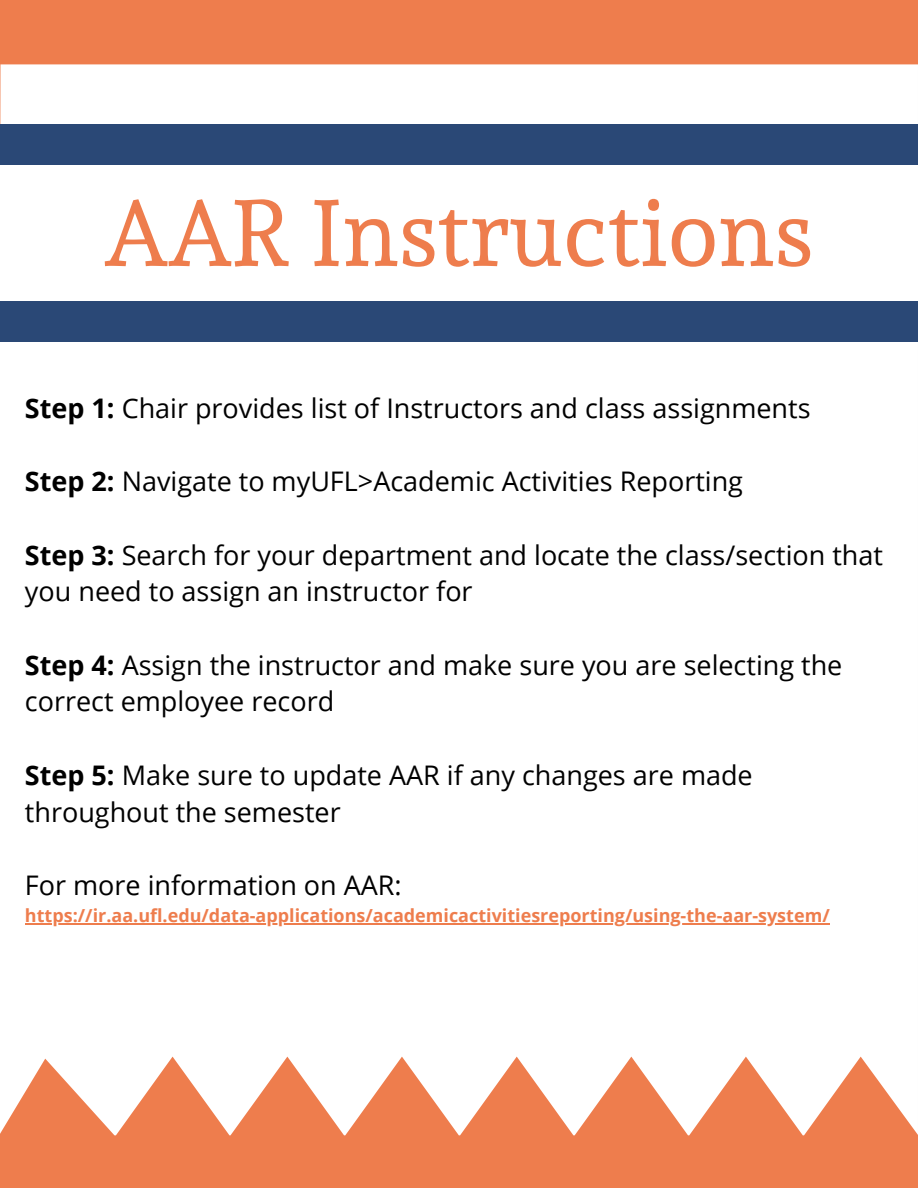
<style>
.page{position:relative;width:918px;height:1188px;background:#ee7d4d}
.page>*{position:absolute;margin:0;border:0;box-sizing:border-box;transform-origin:0 0}
.t1{font:93px "Andada";color:#ee7d4d}
.t2{font:27px/36.8px "Open Sans";color:#000}
.t3{font:700 18px "Open Sans";color:#ee7d4d}
.s1{font-weight:700}
</style>
<div class="page">
<div style="left:0;top:64px;width:918px;height:1071px;background:#fff"></div>
<div style="left:0;top:124px;width:918px;height:218px;background:#2a4876"></div>
<div style="left:0;top:165px;width:918px;height:136px;background:#fff"></div>
<hr style="left:25px;top:923px;width:805px;height:2px;background:#ee7d4d">
<h1 class="t1" style="left:104px;top:178px;width:711px">AAR Instructions</h1>
<p class="t2" style="left:25px;top:389px;width:787px"><span class="s1">Step 1:</span> Chair provides list of Instructors and class assignments</p>
<p class="t2" style="left:25px;top:462px;width:720px"><span class="s1">Step 2:</span> Navigate to myUFL&gt;Academic Activities Reporting</p>
<p class="t2" style="left:25px;top:536px;width:860px"><span class="s1">Step 3:</span> Search for your department and locate the class/section that you need to assign an instructor for</p>
<p class="t2" style="left:25px;top:646px;width:819px"><span class="s1">Step 4:</span> Assign the instructor and make sure you are selecting the correct employee record</p>
<p class="t2" style="left:25px;top:756px;width:729px"><span class="s1">Step 5:</span> Make sure to update AAR if any changes are made throughout the semester</p>
<p class="t2" style="left:25px;top:866px;width:378px">For more information on AAR:</p>
<p class="t3" style="left:25px;top:903px;width:806px">https://ir.aa.ufl.edu/data-applications/academicactivitiesreporting/using-the-aar-system/</p>
</div>
